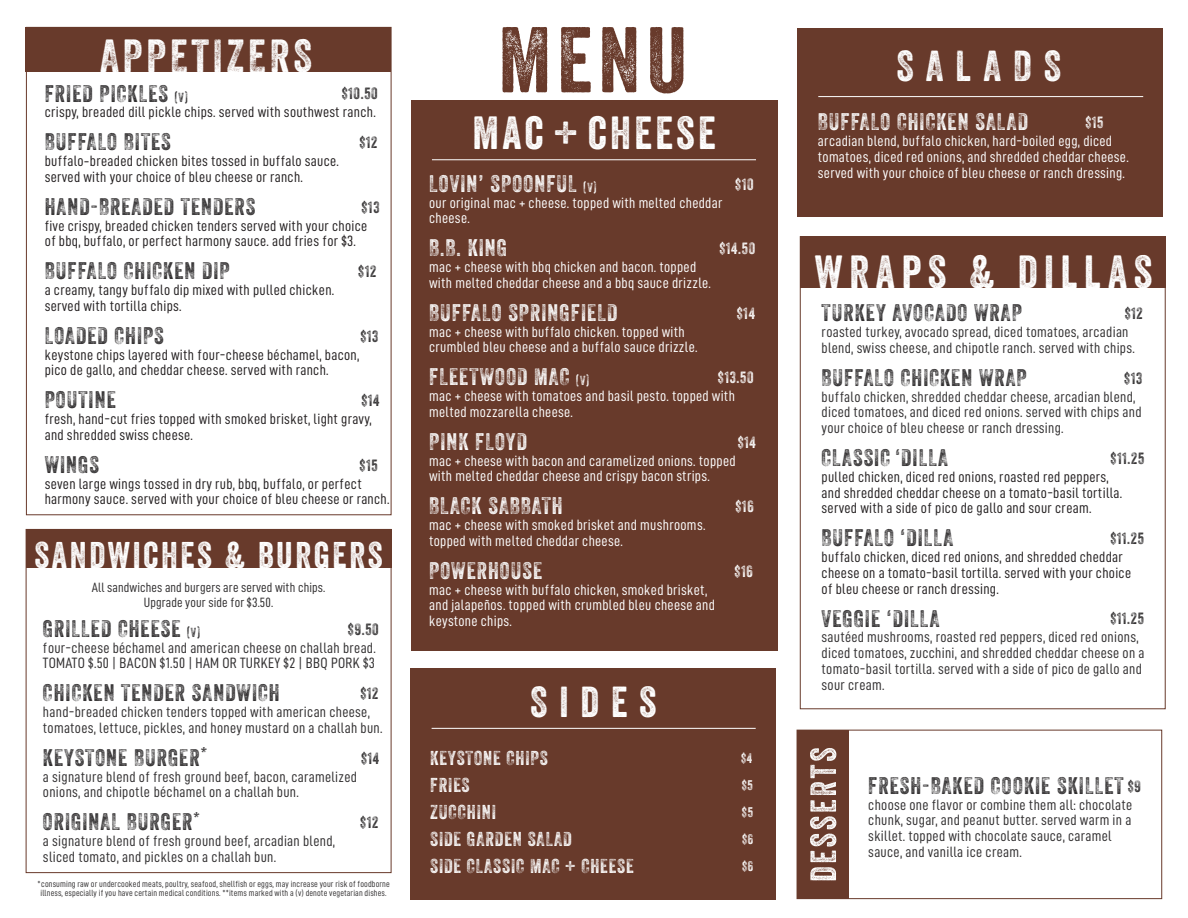
<style>
.page{position:relative;width:1188px;height:918px;background:#fff}
.page>*{position:absolute;margin:0;border:0;box-sizing:border-box;transform-origin:0 0}
.t1{font:90px "Veneer Two";color:#683a2b}
.t2{font:45px "Veneer Two";letter-spacing:.085em;color:#fff}
.t3{font:45px "Veneer Two";letter-spacing:.15em;color:#fff}
.t4{font:42px "Veneer Two";letter-spacing:.285em;color:#fff}
.t5{font:36px "Veneer Two";letter-spacing:.075em;color:#fff}
.t6{font:23.25px "Veneer Three";letter-spacing:.045em;color:#312f30}
.t7{font:23.25px "Veneer Three";letter-spacing:.045em;color:#fff}
.t8{font:19.5px "Veneer Three";letter-spacing:.045em;color:#fff}
.t9{font:15.75px "Veneer Three";letter-spacing:.045em;color:#312f30}
.t10{font:15.75px "Veneer Three";letter-spacing:.045em;color:#fff}
.t11{font:15px/15.8px "D DIN Condensed";letter-spacing:.02em;color:#312f30}
.t12{font:15px/15.8px "D DIN Condensed";letter-spacing:.02em;color:#231f20}
.t13{font:15px/15.8px "D DIN Condensed";letter-spacing:.02em;color:#fff}
.t14{font:13.5px/15.8px "D DIN Condensed";letter-spacing:.01em;color:#312f30;text-align:center}
.t15{font:13.5px "Veneer Three";color:#fff}
.t16{font:9px/9px "D DIN Condensed";letter-spacing:.015em;color:#312f30;text-align:center}
.s1{font-size:12.75px}
.s2{font-size:15.75px}
</style>
<div class="page">
<div style="left:411px;top:100px;width:366px;height:551px;background:#683a2b"></div>
<div style="left:800px;top:236px;width:365px;height:52px;background:#683a2b"></div>
<hr style="left:432px;top:159px;width:324px;height:1px;background:#fff">
<div style="left:26px;top:27px;width:365px;height:45px;background:#683a2b"></div>
<div style="left:798px;top:28px;width:365px;height:189px;background:#683a2b"></div>
<hr style="left:818px;top:96px;width:325px;height:1px;background:#fff">
<div style="left:797px;top:730px;width:51px;height:169px;background:#683a2b"></div>
<div style="left:797px;top:730px;width:365px;height:169px;border:1px solid #683a2b"></div>
<svg style="left:810px;top:748px;width:26px;height:132px"></svg>
<div style="left:411px;top:668px;width:365px;height:231px;background:#683a2b"></div>
<hr style="left:432px;top:728px;width:324px;height:1px;background:#fff">
<div style="left:26px;top:529px;width:365px;height:38px;background:#683a2b"></div>
<h2 class="t2" style="left:100px;top:29px;width:213px">APPETIZERS</h2>
<h3 class="t6" style="left:45px;top:79px;width:144px">FRIED PICKLES <span class="s1">(V)</span></h3>
<p class="t9" style="left:342px;top:84px;width:38px">$10.50</p>
<p class="t12" style="left:45px;top:104px;width:333px">crispy, breaded dill pickle chips. served with southwest ranch.</p>
<h3 class="t6" style="left:45px;top:128px;width:127px">BUFFALO BITES</h3>
<p class="t9" style="left:359px;top:133px;width:20px">$12</p>
<p class="t12" style="left:45px;top:153px;width:296px">buffalo-breaded chicken bites tossed in buffalo sauce. served with your choice of bleu cheese or ranch.</p>
<h3 class="t6" style="left:45px;top:192px;width:212px">HAND-BREADED TENDERS</h3>
<p class="t9" style="left:362px;top:197px;width:19px">$13</p>
<p class="t12" style="left:45px;top:217px;width:324px">five crispy, breaded chicken tenders served with your choice of bbq, buffalo, or perfect harmony sauce. add fries for $3.</p>
<h3 class="t6" style="left:45px;top:257px;width:187px">BUFFALO CHICKEN DIP</h3>
<p class="t9" style="left:358px;top:262px;width:20px">$12</p>
<p class="t12" style="left:45px;top:282px;width:291px">a creamy, tangy buffalo dip mixed with pulled chicken. served with tortilla chips.</p>
<h3 class="t6" style="left:45px;top:321px;width:121px">LOADED CHIPS</h3>
<p class="t9" style="left:360px;top:326px;width:19px">$13</p>
<p class="t12" style="left:45px;top:346px;width:316px">keystone chips layered with four-cheese béchamel, bacon, pico de gallo, and cheddar cheese. served with ranch.</p>
<h3 class="t6" style="left:45px;top:386px;width:73px">POUTINE</h3>
<p class="t9" style="left:361px;top:391px;width:20px">$14</p>
<p class="t12" style="left:45px;top:411px;width:329px">fresh, hand-cut fries topped with smoked brisket, light gravy, and shredded swiss cheese.</p>
<h3 class="t6" style="left:45px;top:450px;width:56px">WINGS</h3>
<p class="t9" style="left:360px;top:455px;width:20px">$15</p>
<p class="t12" style="left:45px;top:475px;width:346px">seven large wings tossed in dry rub, bbq, buffalo, or perfect harmony sauce. served with your choice of bleu cheese or ranch.</p>
<h3 class="t5" style="left:34px;top:534px;width:350px">SANDWICHES &amp; BURGERS</h3>
<p class="t14" style="left:92px;top:579px;width:235px">All sandwiches and burgers are served with chips.<br>Upgrade your side for $3.50.</p>
<h3 class="t6" style="left:43px;top:614px;width:159px">GRILLED CHEESE <span class="s1">(V)</span></h3>
<p class="t9" style="left:348px;top:619px;width:32px">$9.50</p>
<p class="t11" style="left:43px;top:639px;width:334px">four-cheese béchamel and american cheese on challah bread.<br>TOMATO $.50 | BACON $1.50 | HAM OR TURKEY $2 | BBQ PORK $3</p>
<h3 class="t6" style="left:43px;top:679px;width:238px">CHICKEN TENDER SANDWICH</h3>
<p class="t9" style="left:360px;top:684px;width:20px">$12</p>
<p class="t11" style="left:43px;top:704px;width:341px">hand-breaded chicken tenders topped with american cheese, tomatoes, lettuce, pickles, and honey mustard on a challah bun.</p>
<h3 class="t6" style="left:43px;top:743px;width:166px">KEYSTONE BURGER<sup>*</sup></h3>
<p class="t9" style="left:361px;top:748px;width:20px">$14</p>
<p class="t11" style="left:43px;top:768px;width:315px">a signature blend of fresh ground beef, bacon, caramelized onions, and chipotle béchamel on a challah bun.</p>
<h3 class="t6" style="left:43px;top:808px;width:158px">ORIGINAL BURGER<sup>*</sup></h3>
<p class="t9" style="left:360px;top:813px;width:20px">$12</p>
<p class="t11" style="left:43px;top:833px;width:294px">a signature blend of fresh ground beef, arcadian blend, sliced tomato, and pickles on a challah bun.</p>
<p class="t16" style="left:38px;top:880px;width:354px">*consuming raw or undercooked meats, poultry, seafood, shellfish or eggs, may increase your risk of foodborne illness, especially if you have certain medical conditions. **items marked with a (v) denote vegetarian dishes.</p>
<h1 class="t1" style="left:498px;top:5px;width:191px">MENU</h1>
<h2 class="t2" style="left:473px;top:106px;width:245px">MAC + CHEESE</h2>
<h3 class="t7" style="left:429px;top:169px;width:169px">LOVIN’ SPOONFUL <span class="s1">(V)</span></h3>
<p class="t10" style="left:735px;top:174px;width:20px">$10</p>
<p class="t13" style="left:429px;top:194px;width:295px">our original mac + cheese. topped with melted cheddar cheese.</p>
<h3 class="t7" style="left:429px;top:234px;width:79px">B.B. KING</h3>
<p class="t10" style="left:720px;top:239px;width:37px">$14.50</p>
<p class="t13" style="left:429px;top:259px;width:283px">mac + cheese with bbq chicken and bacon. topped with melted cheddar cheese and a bbq sauce drizzle.</p>
<h3 class="t7" style="left:429px;top:298px;width:190px">BUFFALO SPRINGFIELD</h3>
<p class="t10" style="left:737px;top:303px;width:20px">$14</p>
<p class="t13" style="left:429px;top:323px;width:270px">mac + cheese with buffalo chicken. topped with crumbled bleu cheese and a buffalo sauce drizzle.</p>
<h3 class="t7" style="left:429px;top:363px;width:161px">FLEETWOOD MAC <span class="s1">(V)</span></h3>
<p class="t10" style="left:718px;top:368px;width:37px">$13.50</p>
<p class="t13" style="left:429px;top:388px;width:307px">mac + cheese with tomatoes and basil pesto. topped with melted mozzarella cheese.</p>
<h3 class="t7" style="left:429px;top:427px;width:99px">PINK FLOYD</h3>
<p class="t10" style="left:738px;top:432px;width:20px">$14</p>
<p class="t13" style="left:429px;top:452px;width:308px">mac + cheese with bacon and caramelized onions. topped with melted cheddar cheese and crispy bacon strips.</p>
<h3 class="t7" style="left:429px;top:492px;width:135px">BLACK SABBATH</h3>
<p class="t10" style="left:736px;top:497px;width:20px">$16</p>
<p class="t13" style="left:429px;top:517px;width:278px">mac + cheese with smoked brisket and mushrooms. topped with melted cheddar cheese.</p>
<h3 class="t7" style="left:429px;top:556px;width:115px">POWERHOUSE</h3>
<p class="t10" style="left:735px;top:561px;width:20px">$16</p>
<p class="t13" style="left:429px;top:581px;width:287px">mac + cheese with buffalo chicken, smoked brisket, and jalapeños. topped with crumbled bleu cheese and keystone chips.</p>
<h3 class="t4" style="left:530px;top:676px;width:128px">SIDES</h3>
<h3 class="t8" style="left:430px;top:746px;width:119px">KEYSTONE CHIPS</h3>
<p class="t15" style="left:741px;top:750px;width:13px">$4</p>
<h3 class="t8" style="left:430px;top:773px;width:41px">FRIES</h3>
<p class="t15" style="left:742px;top:777px;width:13px">$5</p>
<h3 class="t8" style="left:430px;top:800px;width:68px">ZUCCHINI</h3>
<p class="t15" style="left:742px;top:804px;width:13px">$5</p>
<h3 class="t8" style="left:430px;top:827px;width:143px">SIDE GARDEN SALAD</h3>
<p class="t15" style="left:742px;top:831px;width:13px">$6</p>
<h3 class="t8" style="left:430px;top:854px;width:205px">SIDE CLASSIC MAC + CHEESE</h3>
<p class="t15" style="left:742px;top:858px;width:13px">$6</p>
<h3 class="t4" style="left:897px;top:40px;width:166px">SALADS</h3>
<h3 class="t7" style="left:818px;top:108px;width:211px">BUFFALO CHICKEN SALAD</h3>
<p class="t10" style="left:1085px;top:113px;width:20px">$15</p>
<p class="t13" style="left:818px;top:133px;width:312px">arcadian blend, buffalo chicken, hard-boiled egg, diced tomatoes, diced red onions, and shredded cheddar cheese. served with your choice of bleu cheese or ranch dressing.</p>
<h2 class="t3" style="left:815px;top:244px;width:339px">WRAPS &amp; DILLAS</h2>
<h3 class="t6" style="left:822px;top:299px;width:202px">TURKEY AVOCADO WRAP</h3>
<p class="t9" style="left:1125px;top:304px;width:20px">$12</p>
<p class="t11" style="left:822px;top:324px;width:315px">roasted turkey, avocado spread, diced tomatoes, arcadian blend, swiss cheese, and chipotle ranch. served with chips.</p>
<h3 class="t6" style="left:822px;top:363px;width:207px">BUFFALO CHICKEN WRAP</h3>
<p class="t9" style="left:1124px;top:368px;width:19px">$13</p>
<p class="t11" style="left:822px;top:388px;width:321px">buffalo chicken, shredded cheddar cheese, arcadian blend, diced tomatoes, and diced red onions. served with chips and your choice of bleu cheese or ranch dressing.</p>
<h3 class="t6" style="left:822px;top:444px;width:128px">CLASSIC ‘DILLA</h3>
<p class="t9" style="left:1111px;top:449px;width:35px">$11.25</p>
<p class="t12" style="left:822px;top:469px;width:302px">pulled chicken, diced red onions, roasted red peppers, and shredded cheddar cheese on a tomato-basil tortilla. served with a side of pico de gallo and sour cream.</p>
<h3 class="t6" style="left:822px;top:524px;width:133px">BUFFALO ‘DILLA</h3>
<p class="t9" style="left:1110px;top:529px;width:35px">$11.25</p>
<p class="t12" style="left:822px;top:549px;width:311px">buffalo chicken, diced red onions, and shredded cheddar cheese on a tomato-basil tortilla. served with your choice of bleu cheese or ranch dressing.</p>
<h3 class="t6" style="left:822px;top:604px;width:119px">VEGGIE ‘DILLA</h3>
<p class="t9" style="left:1110px;top:609px;width:35px">$11.25</p>
<p class="t11" style="left:822px;top:629px;width:324px">sautéed mushrooms, roasted red peppers, diced red onions, diced tomatoes, zucchini, and shredded cheddar cheese on a tomato-basil tortilla. served with a side of pico de gallo and sour cream.</p>
<h3 class="t6" style="left:868px;top:771px;width:274px">FRESH-BAKED COOKIE SKILLET <span class="s2">$9</span></h3>
<p class="t11" style="left:868px;top:796px;width:265px">choose one flavor or combine them all: chocolate chunk, sugar, and peanut butter. served warm in a skillet. topped with chocolate sauce, caramel sauce, and vanilla ice cream.</p>
</div>
